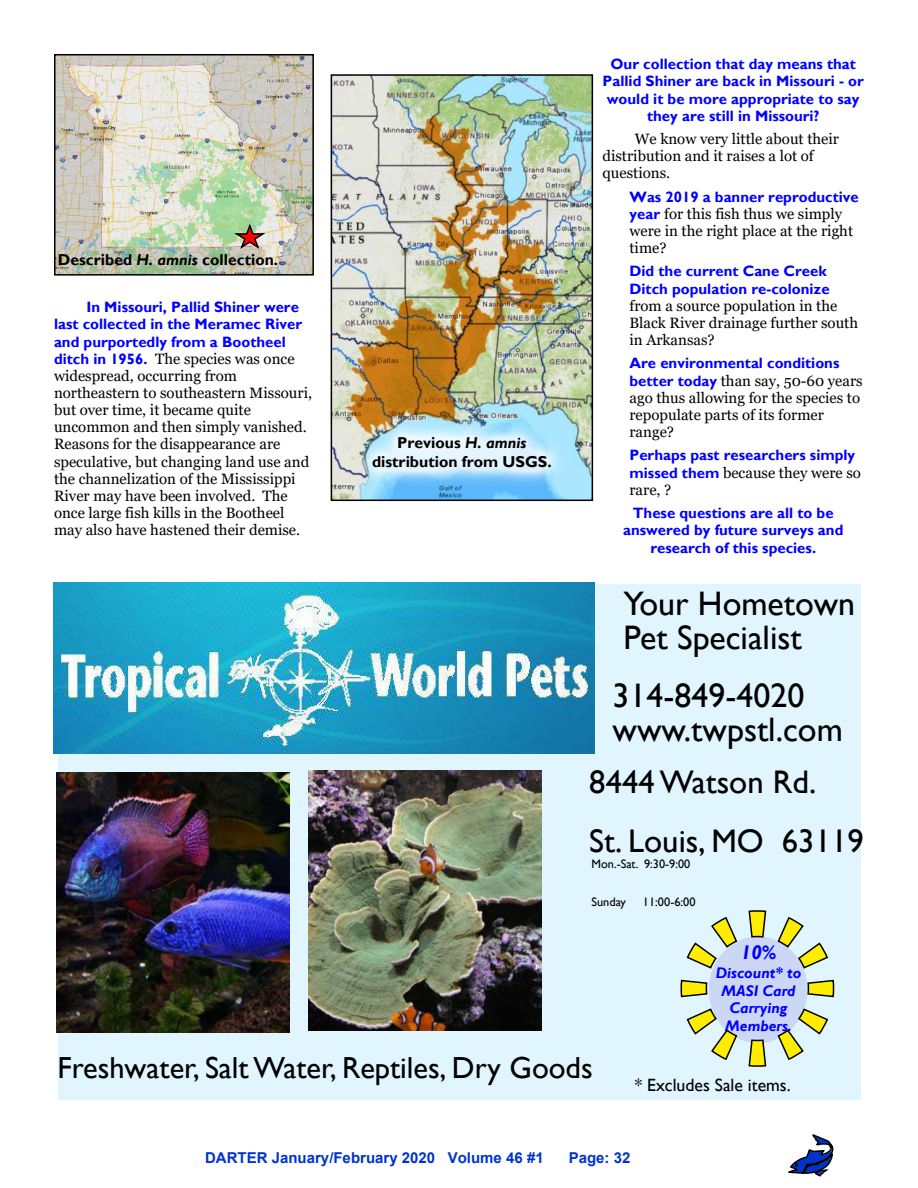
<style>
.page{position:relative;width:918px;height:1188px;background:#fff}
.page>*{position:absolute;margin:0;border:0;box-sizing:border-box;transform-origin:0 0}
.t1{font:33.9px/33.9px "Gill Sans";color:#000}
.t2{font:32.7px/59.1px "Gill Sans";color:#000}
.t3{font:30.45px "Gill Sans";color:#000}
.t4{font:italic 700 19.8px "Gill Sans";color:#00f}
.t5{font:17.7px "Gill Sans";color:#000}
.t6{font:700 15.75px/18.3px "Gill Sans";color:#000;text-align:center}
.t7{font:italic 700 15.45px/17.9px "Gill Sans";color:#00f;text-align:center}
.t8{font:15px/17.1px "Georgia";color:#000}
.t9{font:700 15px/17.4px "Gill Sans";color:#00f}
.t10{font:700 15px "Arial";color:#03c}
.t11{font:12.3px "Gill Sans";color:#000}
.s1{font-style:italic}
.s2{font-family:"Gill Sans";font-weight:700;color:#00f}
</style>
<div class="page">
<svg style="left:788px;top:1134px;width:46px;height:43px"></svg>
<img style="left:334px;top:77px;width:256px;height:324px">
<div style="left:331px;top:74px;width:262px;height:427px;border:2px solid #000"></div>
<img style="left:330px;top:401px;width:264px;height:101px">
<img style="left:57px;top:57px;width:254px;height:216px">
<div style="left:54px;top:54px;width:260px;height:222px;border:2px solid #000"></div>
<svg style="left:231px;top:224px;width:37px;height:27px"></svg>
<div style="left:59px;top:584px;width:802px;height:516px;background:#e1f5ff"></div>
<img style="left:54px;top:582px;width:540px;height:172px">
<img style="left:57px;top:772px;width:232px;height:260px">
<img style="left:309px;top:771px;width:233px;height:259px">
<svg style="left:680px;top:910px;width:155px;height:157px"></svg>
<p class="t6" style="left:58px;top:252px;width:222px">Described <span class="s1">H. amnis</span> collection.</p>
<p class="t9" style="left:54px;top:300px;width:250px;text-indent:32px">In Missouri, Pallid Shiner were last collected in the Meramec River and purportedly from a Bootheel</p>
<p class="t8" style="left:54px;top:352px;width:260px"><span class="s2">ditch in 1956.</span> The species was once widespread, occurring from northeastern to southeastern Missouri, but over time, it became quite uncommon and then simply vanished.<br>Reasons for the disappearance are speculative, but changing land use and the channelization of the Mississippi River may have been involved. The once large fish kills in the Bootheel may also have hastened their demise.</p>
<p class="t6" style="left:372px;top:436px;width:181px">Previous <span class="s1">H. amnis </span>distribution from USGS.</p>
<p class="t9" style="left:603px;top:57px;width:263px;text-align:center">Our collection that day means that Pallid Shiner are back in Missouri - or would it be more appropriate to say they are still in Missouri?</p>
<p class="t8" style="left:602px;top:132px;width:238px;text-indent:32px">We know very little about their distribution and it raises a lot of questions.</p>
<p class="t9" style="left:629px;top:189px;width:231px">Was 2019 a banner reproductive</p>
<p class="t8" style="left:629px;top:206px;width:225px"><span class="s2">year</span> for this fish thus we simply were in the right place at the right time?</p>
<p class="t9" style="left:629px;top:264px;width:202px">Did the current Cane Creek<br>Ditch population re-colonize</p>
<p class="t8" style="left:629px;top:298px;width:230px">from a source population in the<br>Black River drainage further south in Arkansas?</p>
<p class="t9" style="left:629px;top:356px;width:211px">Are environmental conditions</p>
<p class="t8" style="left:629px;top:373px;width:235px"><span class="s2">better today</span> than say, 50-60 years ago thus allowing for the species to repopulate parts of its former range?</p>
<p class="t9" style="left:629px;top:448px;width:227px">Perhaps past researchers simply</p>
<p class="t8" style="left:629px;top:465px;width:233px"><span class="s2">missed them</span> because they were so rare, ?</p>
<p class="t9" style="left:623px;top:506px;width:222px;text-align:center">These questions are all to be answered by future surveys and research of this species.</p>
<h1 class="t1" style="left:624px;top:590px;width:233px">Your Hometown<br>Pet Specialist</h1>
<h1 class="t1" style="left:613px;top:682px;width:232px">314-849-4020 www.twpstl.com</h1>
<h2 class="t2" style="left:589px;top:756px;width:276px">8444 Watson Rd.<br>St. Louis, MO 63119</h2>
<p class="t11" style="left:591px;top:859px;width:100px">Mon.-Sat. 9:30-9:00</p>
<p class="t11" style="left:591px;top:898px;width:36px">Sunday</p>
<p class="t11" style="left:643px;top:898px;width:54px">11:00-6:00</p>
<h3 class="t4" style="left:741px;top:945px;width:37px">10%</h3>
<p class="t7" style="left:716px;top:965px;width:87px">Discount* to<br>MASI Card<br>Carrying<br>Members.</p>
<h3 class="t3" style="left:57px;top:1057px;width:537px">Freshwater, Salt Water, Reptiles, Dry Goods</h3>
<p class="t5" style="left:635px;top:1078px;width:157px">* Excludes Sale items.</p>
<p class="t10" style="left:205px;top:1152px;width:340px">DARTER January/February 2020 Volume 46 #1</p>
<p class="t10" style="left:569px;top:1152px;width:63px">Page: 32</p>
</div>
